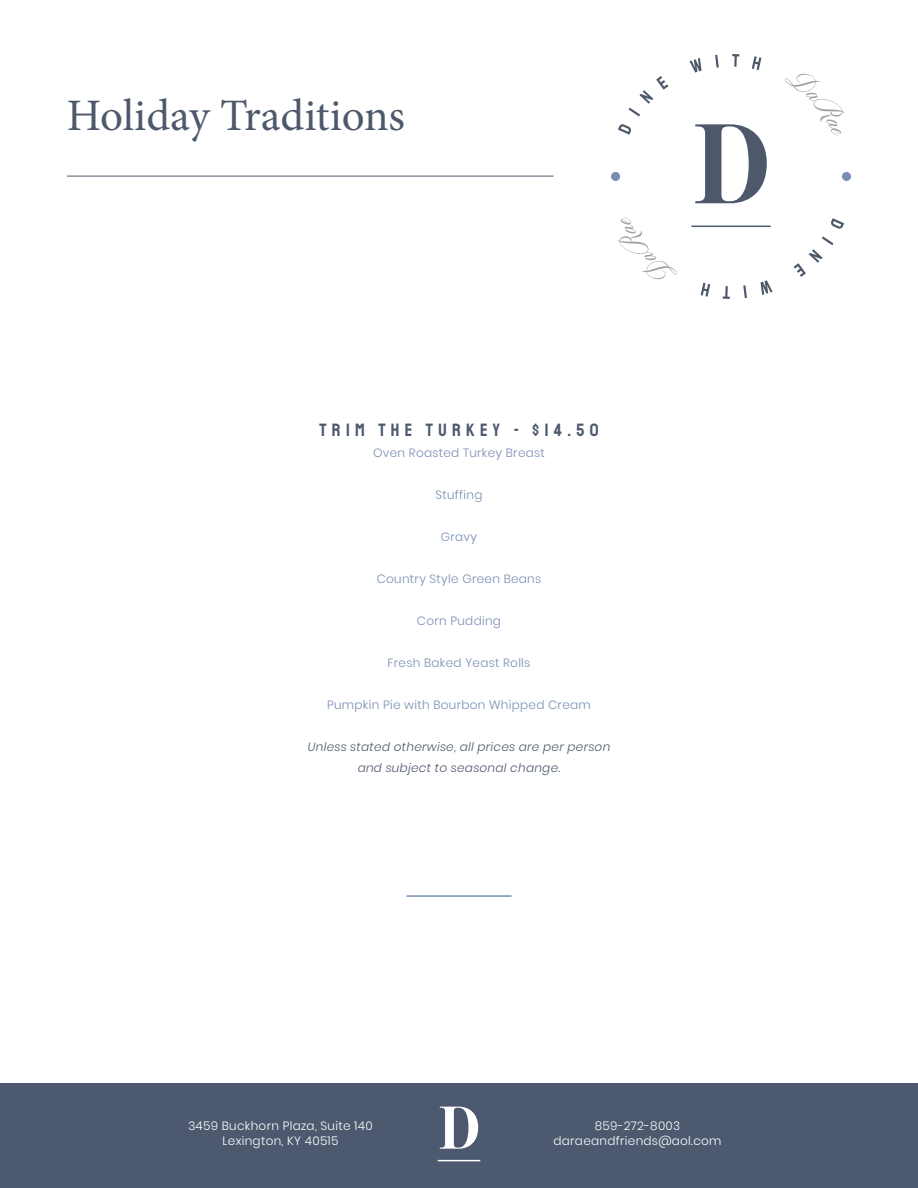
<style>
.page{position:relative;width:918px;height:1188px;background:#fff}
.page>*{position:absolute;margin:0;border:0;box-sizing:border-box;transform-origin:0 0}
.t1{font:45px "Minion Pro";color:#4d596b}
.t2{font:18px "Staatliches";letter-spacing:.3em;color:#4d596e}
.t3{font:300 12px "Poppins";letter-spacing:.025em;color:#788fb3}
.t4{font:300 12px/14.4px "Poppins";letter-spacing:.025em;color:#fff;text-align:center}
.t5{font:italic 300 12px/21px "Poppins";letter-spacing:.025em;color:#4d596b;text-align:center}
</style>
<div class="page">
<svg style="left:695px;top:124px;width:72px;height:79px"></svg>
<hr style="left:691px;top:226px;width:80px;height:1px;background:#4d596b">
<svg style="left:618px;top:124px;width:13px;height:11px"></svg>
<svg style="left:629px;top:76px;width:39px;height:40px"></svg>
<svg style="left:689px;top:58px;width:13px;height:15px"></svg>
<svg style="left:715px;top:55px;width:4px;height:13px"></svg>
<svg style="left:732px;top:54px;width:7px;height:13px"></svg>
<svg style="left:752px;top:56px;width:9px;height:14px"></svg>
<svg style="left:785px;top:73px;width:59px;height:63px"></svg>
<svg style="left:831px;top:218px;width:13px;height:11px"></svg>
<svg style="left:794px;top:236px;width:39px;height:41px"></svg>
<svg style="left:761px;top:280px;width:12px;height:15px"></svg>
<svg style="left:743px;top:285px;width:4px;height:13px"></svg>
<svg style="left:723px;top:286px;width:7px;height:13px"></svg>
<svg style="left:701px;top:283px;width:9px;height:14px"></svg>
<svg style="left:618px;top:217px;width:59px;height:63px"></svg>
<div style="left:611px;top:172px;width:9px;height:9px;background:#788fb3;border-radius:50%"></div>
<div style="left:842px;top:172px;width:9px;height:9px;background:#788fb3;border-radius:50%"></div>
<hr style="left:67px;top:176px;width:486px;height:1px;background:#4d596e">
<div style="left:0;top:1083px;width:918px;height:105px;background:#4d596e"></div>
<svg style="left:440px;top:1107px;width:38px;height:42px"></svg>
<hr style="left:438px;top:1160px;width:42px;height:1px;background:#fff">
<hr style="left:406px;top:895px;width:106px;height:2px;background:#788fb3">
<h1 class="t1" style="left:67px;top:85px;width:340px">Holiday Traditions</h1>
<h2 class="t2" style="left:319px;top:419px;width:281px">TRIM THE TURKEY - $14.50</h2>
<p class="t3" style="left:373px;top:444px;width:173px">Oven Roasted Turkey Breast</p>
<p class="t3" style="left:435px;top:486px;width:49px">Stuffing</p>
<p class="t3" style="left:441px;top:528px;width:38px">Gravy</p>
<p class="t3" style="left:377px;top:570px;width:166px">Country Style Green Beans</p>
<p class="t3" style="left:417px;top:612px;width:86px">Corn Pudding</p>
<p class="t3" style="left:388px;top:654px;width:144px">Fresh Baked Yeast Rolls</p>
<p class="t3" style="left:327px;top:696px;width:265px">Pumpkin Pie with Bourbon Whipped Cream</p>
<p class="t5" style="left:308px;top:736px;width:304px">Unless stated otherwise, all prices are per person and subject to seasonal change.</p>
<p class="t4" style="left:188px;top:1119px;width:186px">3459 Buckhorn Plaza, Suite 140<br>Lexington, KY 40515</p>
<p class="t4" style="left:553px;top:1119px;width:170px">859-272-8003 daraeandfriends@aol.com</p>
</div>
